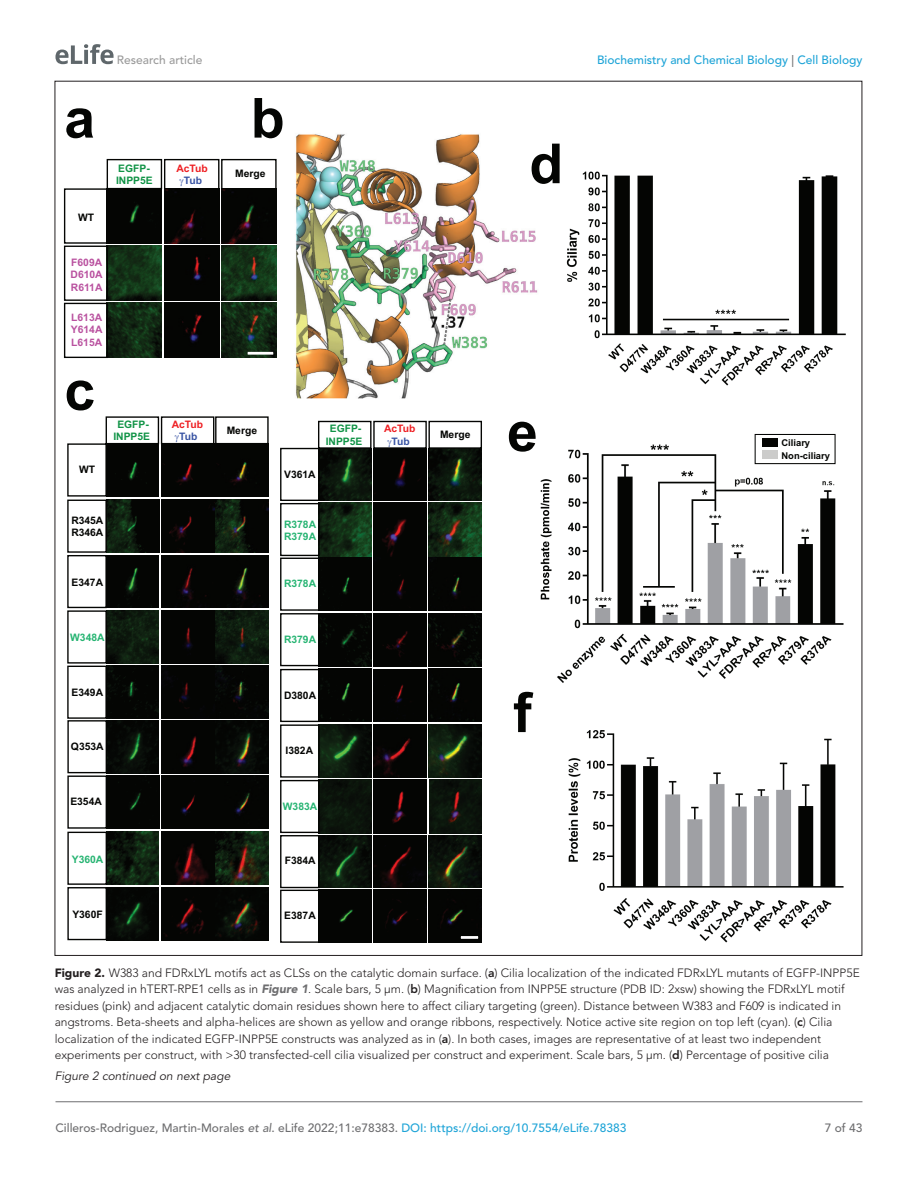
<style>
.page{position:relative;width:918px;height:1188px;background:#fff}
.page>*{position:absolute;margin:0;border:0;box-sizing:border-box;transform-origin:0 0}
.t1{font:700 55.2px "Arial";color:#040503}
.t2{font:300 12px/16.5px "Avenir LT Std";color:#231f20}
.t3{font:500 12px "Avenir LT Std";color:#6e6e70}
.t4{font:500 12px "Avenir LT Std";color:#1ea4d7}
.t5{font:italic 12px "Avenir LT Std";color:#231f20}
.t6{font:500 12px "Avenir LT Std";color:#9a9a9a}
.t7{font:700 10.35px/12.5px "Arial";color:#040503}
.t8{font:700 10.35px/12.5px "Arial";color:#26b472}
.t9{font:700 10.35px/12.5px "Arial";color:#109346;text-align:center}
.t10{font:700 10.35px/12.5px "Arial";color:#b9519f;text-align:justify}
.t11{font:700 10.35px "Arial";color:#ee1f23}
.t12{font:700 10.35px "Arial";letter-spacing:-.035em;color:#3853a3}
.t13{font:700 9.45px/12.3px "Arial";color:#040503}
.s1{color:#6e6e70}
.s2{font-weight:900}
.s3{font-weight:800}
.s4{font-weight:900;font-style:italic;color:#6e6e70}
.s5{font-style:italic}
.s6{color:#1ea4d7}
</style>
<div class="page">
<svg style="left:55px;top:44px;width:59px;height:20px"></svg>
<hr style="left:56px;top:1101px;width:806px;height:1px;background:#6e6e70">
<img style="left:566px;top:171px;width:280px;height:215px">
<img style="left:540px;top:433px;width:304px;height:250px">
<div style="left:762px;top:450px;width:16px;height:9px;background:#cccccb"></div>
<div style="left:762px;top:439px;width:16px;height:8px;background:#040503"></div>
<div style="left:755px;top:434px;width:81px;height:30px;border:1px solid #040503"></div>
<svg style="left:67px;top:416px;width:202px;height:525px"></svg>
<div style="left:374px;top:890px;width:52px;height:53px;background:#040503"></div>
<div style="left:429px;top:669px;width:53px;height:53px;background:#040503"></div>
<img style="left:429px;top:835px;width:53px;height:53px">
<div style="left:429px;top:890px;width:53px;height:53px;background:#040503"></div>
<div style="left:320px;top:669px;width:51px;height:53px;background:#040503"></div>
<img style="left:320px;top:835px;width:51px;height:53px">
<div style="left:320px;top:890px;width:51px;height:53px;background:#040503"></div>
<div style="left:374px;top:669px;width:52px;height:53px;background:#040503"></div>
<img style="left:374px;top:835px;width:52px;height:53px">
<hr style="left:461px;top:936px;width:17px;height:3px;background:#fff">
<svg style="left:280px;top:420px;width:202px;height:247px"></svg>
<img style="left:429px;top:725px;width:53px;height:52px">
<img style="left:320px;top:725px;width:51px;height:52px">
<img style="left:374px;top:725px;width:52px;height:52px">
<img style="left:429px;top:780px;width:53px;height:53px">
<div style="left:320px;top:780px;width:51px;height:53px;background:#0b140b"></div>
<img style="left:374px;top:780px;width:53px;height:53px">
<svg style="left:280px;top:668px;width:40px;height:275px"></svg>
<img style="left:296px;top:134px;width:242px;height:265px">
<img style="left:568px;top:730px;width:276px;height:213px">
<svg style="left:67px;top:416px;width:148px;height:81px"></svg>
<svg style="left:317px;top:420px;width:111px;height:29px"></svg>
<svg style="left:64px;top:158px;width:213px;height:200px"></svg>
<h1 class="t1" style="left:64px;top:79px;width:32px">a</h1>
<p class="t7" style="left:78px;top:211px;width:18px">WT</p>
<p class="t6" style="left:117px;top:53px;width:87px">Research article</p>
<p class="t4" style="left:597px;top:53px;width:267px">Biochemistry and Chemical Biology <span class="s1">|</span> Cell Biology</p>
<p class="t9" style="left:116px;top:162px;width:38px;text-align:left">EGFP-<br>INPP5E</p>
<p class="t11" style="left:176px;top:161px;width:33px">AcTub</p>
<p class="t12" style="left:184px;top:173px;width:20px">Tub</p>
<h1 class="t1" style="left:251px;top:79px;width:35px">b</h1>
<p class="t7" style="left:235px;top:167px;width:32px">Merge</p>
<h1 class="t1" style="left:529px;top:125px;width:35px">d</h1>
<p class="t10" style="left:71px;top:256px;width:34px">F609A D610A R611A</p>
<p class="t10" style="left:71px;top:311px;width:33px">L613A Y614A L615A</p>
<h1 class="t1" style="left:64px;top:351px;width:32px">c</h1>
<p class="t7" style="left:79px;top:464px;width:18px">WT</p>
<p class="t9" style="left:113px;top:418px;width:38px">EGFP-<br>INPP5E</p>
<p class="t7" style="left:227px;top:424px;width:32px">Merge</p>
<p class="t11" style="left:172px;top:417px;width:33px">AcTub</p>
<p class="t12" style="left:179px;top:429px;width:20px">Tub</p>
<p class="t7" style="left:284px;top:469px;width:33px">V361A</p>
<p class="t9" style="left:326px;top:422px;width:38px">EGFP-<br>INPP5E</p>
<p class="t7" style="left:440px;top:428px;width:32px">Merge</p>
<p class="t11" style="left:384px;top:421px;width:33px">AcTub</p>
<p class="t12" style="left:392px;top:434px;width:20px">Tub</p>
<h1 class="t1" style="left:507px;top:393px;width:32px">e</h1>
<p class="t13" style="left:781px;top:437px;width:50px">Ciliary<br>Non-ciliary</p>
<p class="t7" style="left:71px;top:514px;width:34px">R345A<br>R346A</p>
<p class="t8" style="left:284px;top:518px;width:34px">R378A<br>R379A</p>
<p class="t7" style="left:72px;top:576px;width:33px">E347A</p>
<p class="t8" style="left:284px;top:577px;width:34px">R378A</p>
<p class="t8" style="left:70px;top:631px;width:36px">W348A</p>
<p class="t8" style="left:284px;top:633px;width:34px">R379A</p>
<p class="t7" style="left:72px;top:686px;width:33px">E349A</p>
<p class="t7" style="left:284px;top:689px;width:34px">D380A</p>
<h1 class="t1" style="left:513px;top:674px;width:20px">f</h1>
<p class="t7" style="left:71px;top:740px;width:34px">Q353A</p>
<p class="t7" style="left:286px;top:745px;width:29px">I382A</p>
<p class="t7" style="left:70px;top:796px;width:33px">E354A</p>
<p class="t8" style="left:283px;top:800px;width:36px">W383A</p>
<p class="t8" style="left:72px;top:853px;width:33px">Y360A</p>
<p class="t7" style="left:285px;top:855px;width:32px">F384A</p>
<p class="t7" style="left:72px;top:909px;width:32px">Y360F</p>
<p class="t7" style="left:284px;top:909px;width:33px">E387A</p>
<p class="t2" style="left:55px;top:964px;width:807px"><span class="s2">Figure 2.</span> W383 and FDRxLYL motifs act as CLSs on the catalytic domain surface. (<span class="s3">a</span>) Cilia localization of the indicated FDRxLYL mutants of EGFP-INPP5E was analyzed in hTERT-RPE1 cells as in <span class="s4">Figure 1</span>. Scale bars, 5 µm. (<span class="s3">b</span>) Magnification from INPP5E structure (PDB ID: 2xsw) showing the FDRxLYL motif residues (pink) and adjacent catalytic domain residues shown here to affect ciliary targeting (green). Distance between W383 and F609 is indicated in angstroms. Beta-sheets and alpha-helices are shown as yellow and orange ribbons, respectively. Notice active site region on top left (cyan). (<span class="s3">c</span>) Cilia localization of the indicated EGFP-INPP5E constructs was analyzed as in (<span class="s3">a</span>). In both cases, images are representative of at least two independent experiments per construct, with &gt;30 transfected-cell cilia visualized per construct and experiment. Scale bars, 5 µm. (<span class="s3">d</span>) Percentage of positive cilia</p>
<p class="t5" style="left:55px;top:1069px;width:177px">Figure 2 continued on next page</p>
<p class="t3" style="left:56px;top:1121px;width:572px">Cilleros-Rodriguez, Martin-Morales <span class="s5">et al</span>. eLife 2022;11:e78383. <span class="s6">DOI: https://doi.org/10.7554/eLife.78383</span></p>
<p class="t3" style="left:825px;top:1121px;width:39px">7 of 43</p>
</div>
